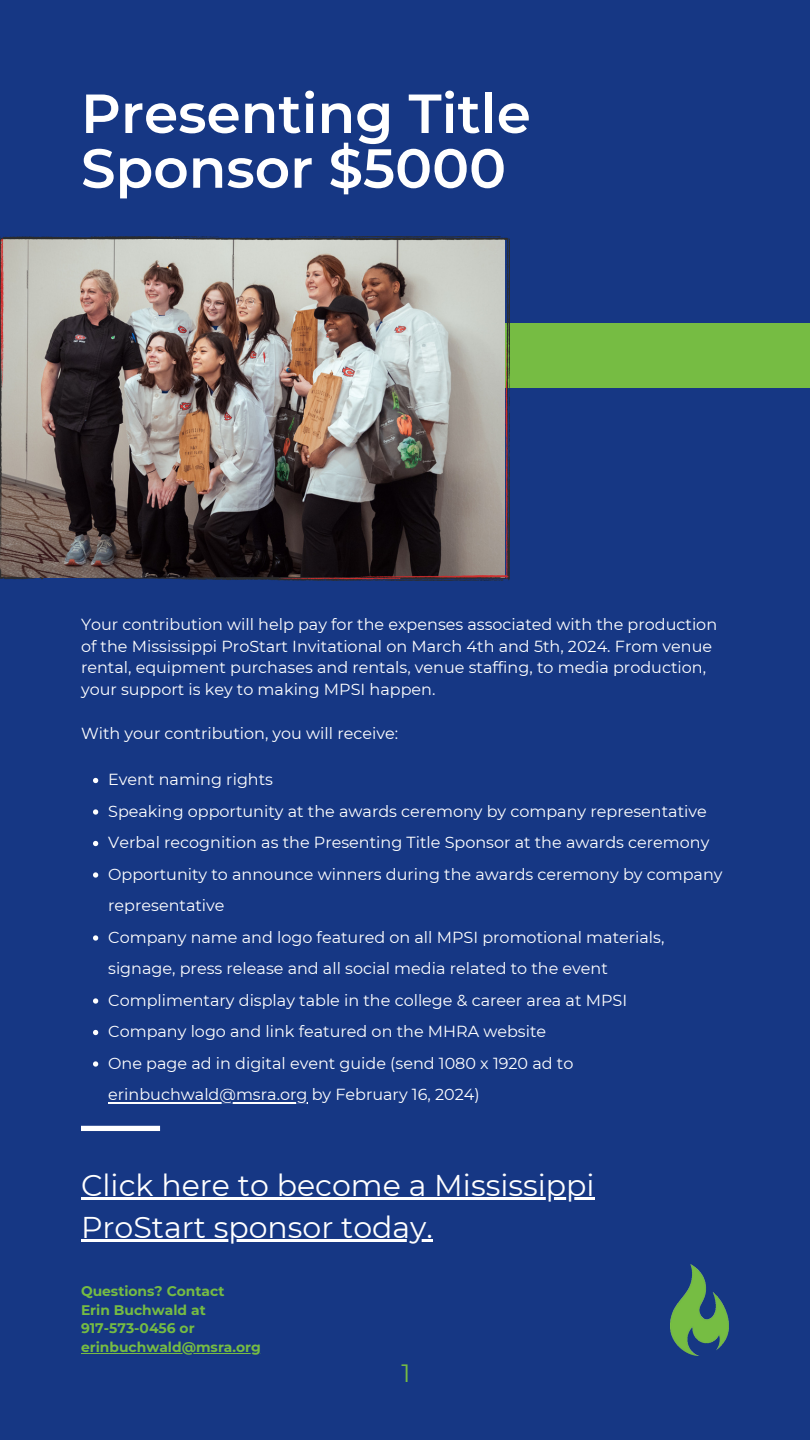
<style>
.page{position:relative;width:810px;height:1440px;background:#163784}
.page>*{position:absolute;margin:0;border:0;box-sizing:border-box;transform-origin:0 0}
.t1{font:600 55px/54.8px "Montserrat";color:#fff}
.t2{font:30px/42px "Montserrat";color:#fff}
.t3{font:25px "Montserrat";color:#76bc43}
.t4{font:16px/21.8px "Montserrat";color:#fff}
.t5{font:700 13.9px "Montserrat";color:#76bc43}
</style>
<div class="page">
<div style="left:0;top:324px;width:810px;height:64px;background:#76bc43"></div>
<div style="left:81px;top:1126px;width:79px;height:5px;background:#fff"></div>
<img style="left:671px;top:1265px;width:58px;height:91px">
<img style="left:0;top:236px;width:509px;height:344px">
<hr style="left:81px;top:1197px;width:514px;height:3px;background:#fff">
<hr style="left:81px;top:1239px;width:352px;height:3px;background:#fff">
<hr style="left:81px;top:1353px;width:180px;height:1px;background:#76bc43">
<svg style="left:93px;top:778px;width:5px;height:5px"></svg>
<svg style="left:93px;top:809px;width:5px;height:6px"></svg>
<svg style="left:93px;top:841px;width:5px;height:5px"></svg>
<svg style="left:93px;top:872px;width:5px;height:6px"></svg>
<svg style="left:93px;top:935px;width:5px;height:6px"></svg>
<svg style="left:93px;top:998px;width:5px;height:6px"></svg>
<svg style="left:93px;top:1030px;width:5px;height:5px"></svg>
<svg style="left:93px;top:1061px;width:5px;height:6px"></svg>
<hr style="left:108px;top:1102px;width:199px;height:1px;background:#fff">
<p class="t1" style="left:81px;top:86px;width:451px">Presenting Title<br>Sponsor $5000</p>
<p class="t4" style="left:81px;top:613px;width:638px">Your contribution will help pay for the expenses associated with the production of the Mississippi ProStart Invitational on March 4th and 5th, 2024. From venue rental, equipment purchases and rentals, venue staffing, to media production, your support is key to making MPSI happen.</p>
<p class="t4" style="left:81px;top:722px;width:319px">With your contribution, you will receive:</p>
<p class="t4" style="left:108px;top:769px;width:166px">Event naming rights</p>
<p class="t4" style="left:108px;top:800px;width:600px">Speaking opportunity at the awards ceremony by company representative</p>
<p class="t4" style="left:108px;top:832px;width:603px">Verbal recognition as the Presenting Title Sponsor at the awards ceremony</p>
<p class="t4" style="left:108px;top:858px;width:616px;line-height:31.5px">Opportunity to announce winners during the awards ceremony by company representative</p>
<p class="t4" style="left:108px;top:921px;width:558px;line-height:31.5px">Company name and logo featured on all MPSI promotional materials, signage, press release and all social media related to the event</p>
<p class="t4" style="left:108px;top:989px;width:520px">Complimentary display table in the college &amp; career area at MPSI</p>
<p class="t4" style="left:108px;top:1021px;width:440px">Company logo and link featured on the MHRA website</p>
<p class="t4" style="left:108px;top:1047px;width:467px;line-height:31.5px">One page ad in digital event guide (send 1080 x 1920 ad to erinbuchwald@msra.org by February 16, 2024)</p>
<p class="t2" style="left:81px;top:1164px;width:515px">Click here to become a Mississippi<br>ProStart sponsor today.</p>
<p class="t5" style="left:81px;top:1283px;width:145px">Questions? Contact</p>
<p class="t5" style="left:81px;top:1301px;width:126px">Erin Buchwald at</p>
<p class="t5" style="left:81px;top:1320px;width:115px">917-573-0456 or</p>
<p class="t5" style="left:81px;top:1339px;width:181px">erinbuchwald@msra.org</p>
<p class="t3" style="left:401px;top:1358px;width:11px">1</p>
</div>
